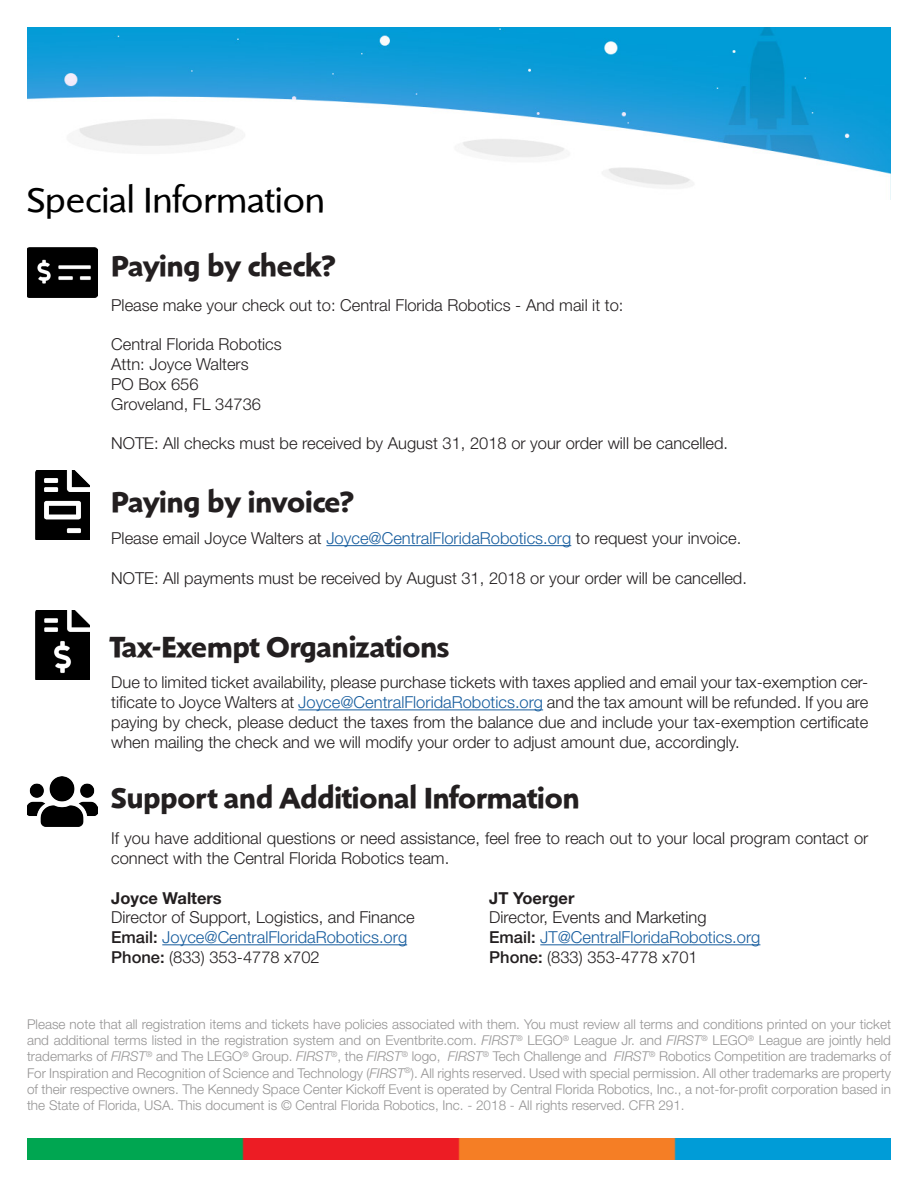
<style>
.page{position:relative;width:918px;height:1188px;background:#fff}
.page>*{position:absolute;margin:0;border:0;box-sizing:border-box;transform-origin:0 0}
.t1{font:36px "Shinn RR";color:#000}
.t2{font:700 30px "Shinn RR";color:#231f20}
.t3{font:300 16.5px/19.8px "Helvetica Neue";color:#231f20;text-align:justify}
.t4{font:300 16.5px "Helvetica Neue";color:#175d9e}
.t5{font:700 16.5px "Helvetica Neue";color:#231f20}
.t6{font:300 13.5px/16.2px "Helvetica Neue";color:#959494;text-align:justify}
.s1{color:#175d9e}
.s2{font-weight:500;color:#231f20}
.s3{font-weight:500}
.s4{font-style:italic}
</style>
<div class="page">
<img style="left:27px;top:27px;width:864px;height:173px">
<img style="left:27px;top:1138px;width:864px;height:22px">
<img style="left:27px;top:248px;width:70px;height:50px">
<img style="left:35px;top:611px;width:54px;height:69px">
<hr style="left:326px;top:545px;width:245px;height:1px;background:#175d9e">
<img style="left:35px;top:471px;width:54px;height:69px">
<hr style="left:298px;top:709px;width:245px;height:1px;background:#175d9e">
<img style="left:27px;top:776px;width:70px;height:50px">
<hr style="left:162px;top:944px;width:245px;height:1px;background:#175d9e">
<hr style="left:540px;top:944px;width:220px;height:1px;background:#175d9e">
<p class="t1" style="left:27px;top:179px;width:300px">Special Information</p>
<p class="t2" style="left:111px;top:248px;width:226px">Paying by check?</p>
<p class="t3" style="left:111px;top:295px;width:514px">Please make your check out to: Central Florida Robotics - And mail it to:</p>
<p class="t3" style="left:111px;top:334px;width:172px">Central Florida Robotics</p>
<p class="t3" style="left:111px;top:354px;width:139px">Attn: Joyce Walters</p>
<p class="t3" style="left:111px;top:374px;width:89px">PO Box 656</p>
<p class="t3" style="left:111px;top:394px;width:151px">Groveland, FL 34736</p>
<p class="t3" style="left:111px;top:433px;width:618px">NOTE: All checks must be received by August 31, 2018 or your order will be cancelled.</p>
<p class="t2" style="left:111px;top:484px;width:245px">Paying by invoice?</p>
<p class="t3" style="left:111px;top:528px;width:632px">Please email Joyce Walters at <span class="s1">Joyce@CentralFloridaRobotics.org</span> to request your invoice.</p>
<p class="t3" style="left:111px;top:567px;width:637px">NOTE: All payments must be received by August 31, 2018 or your order will be cancelled.</p>
<p class="t2" style="left:110px;top:629px;width:341px">Tax-Exempt Organizations</p>
<p class="t3" style="left:111px;top:672px;width:759px">Due to limited ticket availability, please purchase tickets with taxes applied and email your tax-exemption cer&shy;tificate to Joyce Walters at <span class="s1">Joyce@CentralFloridaRobotics.org</span> and the tax amount will be refunded. If you are paying by check, please deduct the taxes from the balance due and include your tax-exemption certificate when mailing the check and we will modify your order to adjust amount due, accordingly.</p>
<p class="t2" style="left:111px;top:780px;width:470px">Support and Additional Information</p>
<p class="t3" style="left:111px;top:828px;width:759px">If you have additional questions or need assistance, feel free to reach out to your local program contact or connect with the Central Florida Robotics team.</p>
<p class="t5" style="left:111px;top:887px;width:112px">Joyce Walters</p>
<p class="t5" style="left:489px;top:887px;width:87px">JT Yoerger</p>
<p class="t3" style="left:111px;top:907px;width:305px">Director of Support, Logistics, and Finance</p>
<p class="t3" style="left:489px;top:907px;width:219px">Director, Events and Marketing</p>
<p class="t4" style="left:111px;top:927px;width:297px"><span class="s2">Email:</span> Joyce@CentralFloridaRobotics.org</p>
<p class="t4" style="left:489px;top:927px;width:273px"><span class="s2">Email:</span> JT@CentralFloridaRobotics.org</p>
<p class="t3" style="left:111px;top:947px;width:210px"><span class="s3">Phone:</span> (833) 353-4778 x702</p>
<p class="t3" style="left:489px;top:947px;width:210px"><span class="s3">Phone:</span> (833) 353-4778 x701</p>
<p class="t6" style="left:27px;top:1016px;width:866px">Please note that all registration items and tickets have policies associated with them. You must review all terms and conditions printed on your ticket and additional terms listed in the registration system and on Eventbrite.com. <span class="s4">FIRST</span><sup>®</sup> LEGO<sup>®</sup> League Jr. and <span class="s4">FIRST</span><sup>®</sup> LEGO<sup>®</sup> League are jointly held trademarks of <span class="s4">FIRST</span><sup>®</sup> and The LEGO<sup>®</sup> Group. <span class="s4">FIRST</span><sup>®</sup>, the <span class="s4">FIRST</span><sup>®</sup> logo, <span class="s4">FIRST</span><sup>®</sup> Tech Challenge and <span class="s4">FIRST</span><sup>®</sup> Robotics Competition are trademarks of For Inspiration and Recognition of Science and Technology (<span class="s4">FIRST</span><sup>®</sup>). All rights reserved. Used with special permission. All other trademarks are property of their respective owners. The Kennedy Space Center Kickoff Event is operated by Central Florida Robotics, Inc., a not-for-profit corporation based in the State of Florida, USA. This document is © Central Florida Robotics, Inc. - 2018 - All rights reserved. CFR 291.</p>
</div>
